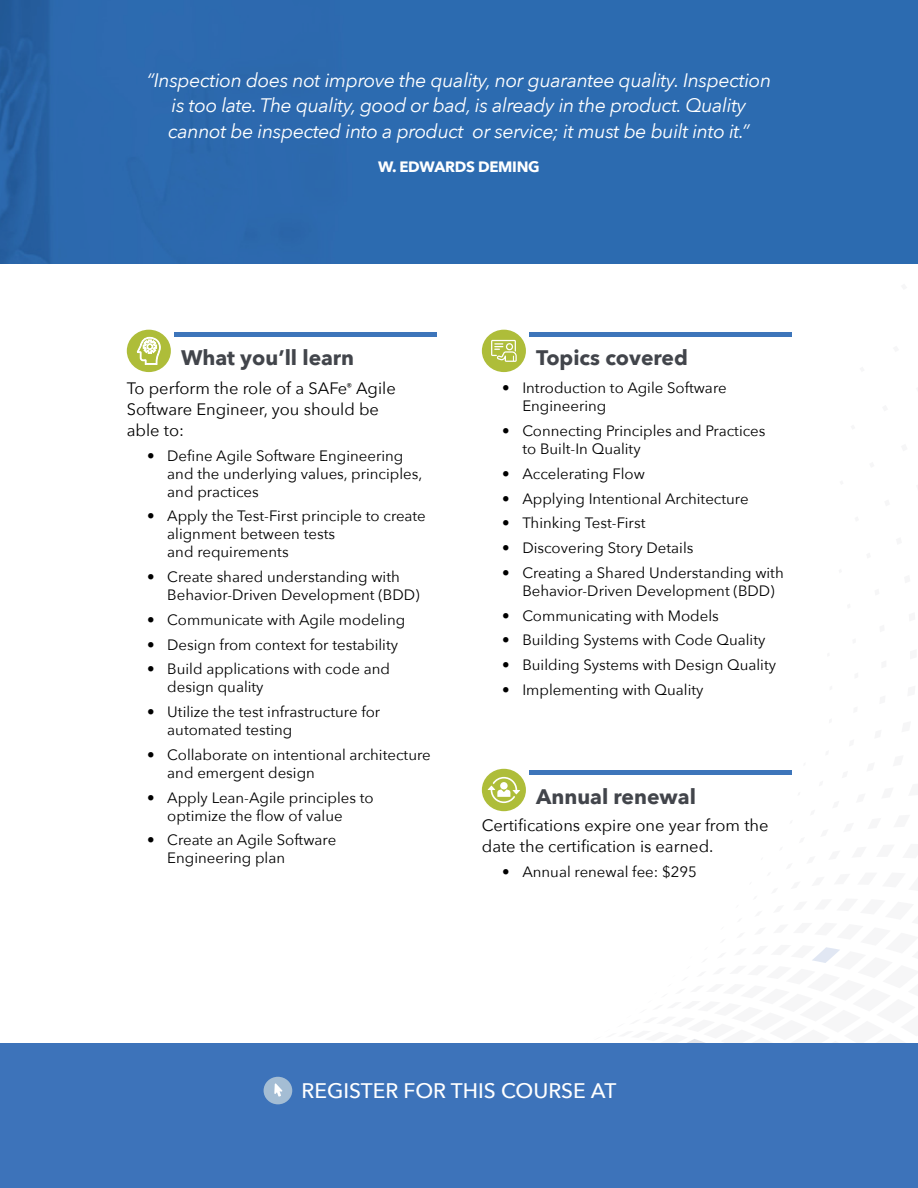
<style>
.page{position:relative;width:918px;height:1188px;background:#fff}
.page>*{position:absolute;margin:0;border:0;box-sizing:border-box;transform-origin:0 0}
.t1{font:700 21px "Avenir Next";color:#42454b}
.t2{font:500 21px "Avenir Next";color:#fff}
.t3{font:italic 19.5px/25.5px "Avenir Next";letter-spacing:-.02em;color:#fff;text-align:center}
.t4{font:16.5px/21px "Avenir Next";color:#000}
.t5{font:15px/18px "Avenir Next";color:#000}
.t6{font:700 15px "Avenir Next";letter-spacing:-.02em;color:#fff}
</style>
<div class="page">
<div style="left:0;top:0;width:918px;height:264px;background:#2c6bb0"></div>
<hr style="left:175px;top:332px;width:262px;height:4px;background:#3d75ba">
<div style="left:127px;top:330px;width:44px;height:42px;background:#aebd39;border-radius:50%"></div>
<svg style="left:137px;top:337px;width:24px;height:28px"></svg>
<hr style="left:530px;top:332px;width:262px;height:4px;background:#3d75ba">
<div style="left:482px;top:330px;width:44px;height:42px;background:#aebd39;border-radius:50%"></div>
<svg style="left:491px;top:340px;width:26px;height:22px"></svg>
<div style="left:0;top:1043px;width:918px;height:145px;background:#3d73ba"></div>
<hr style="left:530px;top:771px;width:262px;height:4px;background:#3d75ba">
<div style="left:482px;top:769px;width:44px;height:42px;background:#aebd39;border-radius:50%"></div>
<svg style="left:488px;top:777px;width:32px;height:26px"></svg>
<div style="left:264px;top:1077px;width:28px;height:27px;background:#a4bdd4;border-radius:50%"></div>
<svg style="left:274px;top:1083px;width:8px;height:14px"></svg>
<h2 class="t3" style="left:147px;top:66px;width:626px">“Inspection does not improve the quality, nor guarantee quality. Inspection is too late. The quality, good or bad, is already in the product. Quality cannot be inspected into a product or service; it must be built into it.”</h2>
<p class="t6" style="left:378px;top:154px;width:163px">W. EDWARDS DEMING</p>
<h1 class="t1" style="left:181px;top:340px;width:175px">What you’ll learn</h1>
<h1 class="t1" style="left:536px;top:340px;width:153px">Topics covered</h1>
<p class="t5" style="left:522px;top:378px;width:206px;text-indent:-20px">• Introduction to Agile Software<br>Engineering</p>
<p class="t5" style="left:522px;top:421px;width:245px;text-indent:-20px">• Connecting Principles and Practices to Built-In Quality</p>
<p class="t5" style="left:502px;top:464px;width:144px">• Accelerating Flow</p>
<p class="t5" style="left:502px;top:489px;width:248px">• Applying Intentional Architecture</p>
<p class="t5" style="left:502px;top:513px;width:145px">• Thinking Test-First</p>
<p class="t5" style="left:502px;top:538px;width:193px">• Discovering Story Details</p>
<p class="t5" style="left:522px;top:563px;width:263px;text-indent:-20px">• Creating a Shared Understanding with<br>Behavior-Driven Development (BDD)</p>
<p class="t5" style="left:502px;top:606px;width:218px">• Communicating with Models</p>
<p class="t5" style="left:502px;top:630px;width:265px">• Building Systems with Code Quality</p>
<p class="t5" style="left:502px;top:655px;width:275px">• Building Systems with Design Quality</p>
<p class="t5" style="left:502px;top:680px;width:203px">• Implementing with Quality</p>
<p class="t4" style="left:127px;top:377px;width:270px">To perform the role of a SAFe<sup>®</sup> Agile<br>Software Engineer, you should be able to:</p>
<p class="t5" style="left:167px;top:446px;width:256px;text-indent:-20px">• Define Agile Software Engineering and the underlying values, principles, and practices</p>
<p class="t5" style="left:167px;top:506px;width:260px;text-indent:-20px">• Apply the Test-First principle to create alignment between tests<br>and requirements</p>
<p class="t5" style="left:167px;top:567px;width:254px;text-indent:-20px">• Create shared understanding with<br>Behavior-Driven Development (BDD)</p>
<p class="t5" style="left:147px;top:610px;width:260px">• Communicate with Agile modeling</p>
<p class="t5" style="left:147px;top:635px;width:253px">• Design from context for testability</p>
<p class="t5" style="left:167px;top:659px;width:224px;text-indent:-20px">• Build applications with code and design quality</p>
<p class="t5" style="left:167px;top:702px;width:215px;text-indent:-20px">• Utilize the test infrastructure for automated testing</p>
<p class="t5" style="left:167px;top:745px;width:265px;text-indent:-20px">• Collaborate on intentional architecture and emergent design</p>
<p class="t5" style="left:167px;top:788px;width:208px;text-indent:-20px">• Apply Lean-Agile principles to optimize the flow of value</p>
<p class="t5" style="left:167px;top:830px;width:170px;text-indent:-20px">• Create an Agile Software<br>Engineering plan</p>
<h1 class="t1" style="left:536px;top:778px;width:161px">Annual renewal</h1>
<p class="t4" style="left:482px;top:814px;width:288px">Certifications expire one year from the date the certification is earned.</p>
<p class="t5" style="left:502px;top:862px;width:196px">• Annual renewal fee: $295</p>
<h1 class="t2" style="left:302px;top:1073px;width:316px">REGISTER FOR THIS COURSE AT</h1>
</div>
